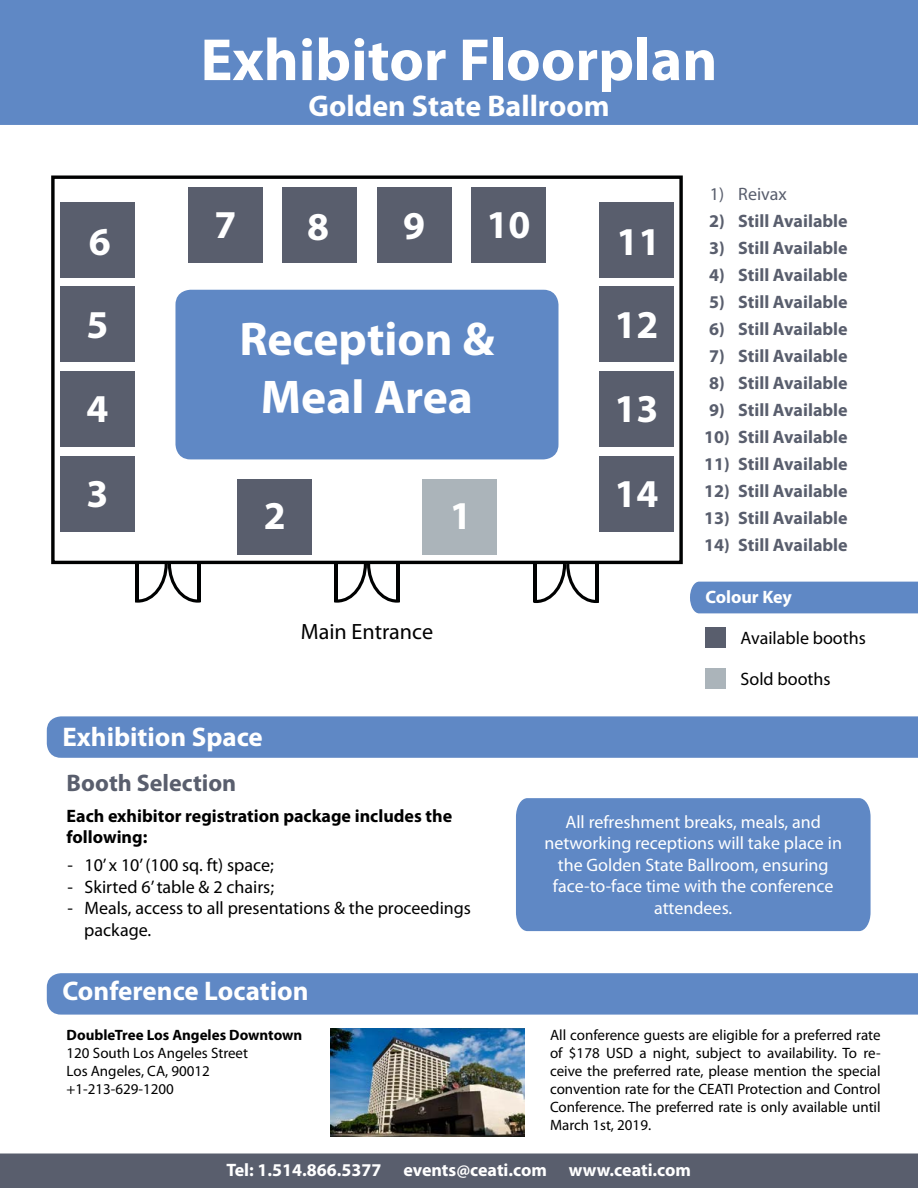
<style>
.page{position:relative;width:918px;height:1188px;background:#fff}
.page>*{position:absolute;margin:0;border:0;box-sizing:border-box;transform-origin:0 0}
.t1{font:700 60px "Myriad Pro";color:#fff}
.t2{font:700 47.55px/57px "Myriad Pro";color:#fff;text-align:center}
.t3{font:700 39.6px "Myriad Pro";color:#fff}
.t4{font:700 30px "Myriad Pro";color:#fff}
.t5{font:700 27px "Myriad Pro";color:#fff}
.t6{font:700 24px "Myriad Pro";color:#595e6d}
.t7{font:22.2px "Myriad Pro";color:#000}
.t8{font:700 18px/27px "Myriad Pro";color:#595e6d}
.t9{font:18px/21.6px "Myriad Pro";color:#fff;text-align:center}
.t10{font:18px/21.6px "Myriad Pro";color:#000}
.t11{font:700 18px "Myriad Pro";color:#fff}
.t12{font:700 18px/21.6px "Myriad Pro";color:#000}
.t13{font:18px "Myriad Pro";color:#595e6d}
.t14{font:15px/18px "Myriad Pro";color:#000}
.t15{font:700 15px "Myriad Pro";color:#000}
</style>
<div class="page">
<div style="left:51px;top:175px;width:632px;height:389px;border:3px solid #000101"></div>
<svg style="left:331px;top:560px;width:72px;height:43px"></svg>
<div style="left:0;top:0;width:918px;height:125px;background:#5f88c5"></div>
<div style="left:422px;top:479px;width:75px;height:75px;background:#abb4ba"></div>
<div style="left:438px;top:500px;width:46px;height:38px;background:#abb4ba"></div>
<div style="left:237px;top:479px;width:75px;height:75px;background:#595e6d"></div>
<div style="left:60px;top:456px;width:75px;height:76px;background:#595e6d"></div>
<div style="left:60px;top:372px;width:75px;height:75px;background:#595e6d"></div>
<div style="left:60px;top:287px;width:75px;height:75px;background:#595e6d"></div>
<div style="left:47px;top:716px;width:871px;height:42px;background:#5f88c5"></div>
<div style="left:0;top:1154px;width:918px;height:34px;background:#595e6d"></div>
<div style="left:175px;top:290px;width:384px;height:169px;background:#5f88c5;border-radius:15px"></div>
<div style="left:47px;top:973px;width:871px;height:42px;background:#5f88c5"></div>
<div style="left:471px;top:187px;width:75px;height:76px;background:#595e6d"></div>
<div style="left:377px;top:187px;width:75px;height:76px;background:#595e6d"></div>
<div style="left:282px;top:187px;width:75px;height:76px;background:#595e6d"></div>
<div style="left:188px;top:187px;width:75px;height:76px;background:#595e6d"></div>
<div style="left:60px;top:202px;width:75px;height:75px;background:#595e6d"></div>
<img style="left:330px;top:1029px;width:194px;height:107px">
<div style="left:516px;top:798px;width:355px;height:133px;background:#5f88c5"></div>
<div style="left:690px;top:582px;width:228px;height:31px;background:#5f88c5"></div>
<div style="left:705px;top:627px;width:21px;height:20px;background:#595e6d"></div>
<div style="left:705px;top:669px;width:21px;height:20px;background:#abb4ba"></div>
<div style="left:599px;top:456px;width:75px;height:76px;background:#595e6d"></div>
<div style="left:599px;top:372px;width:75px;height:75px;background:#595e6d"></div>
<div style="left:599px;top:287px;width:75px;height:75px;background:#595e6d"></div>
<div style="left:599px;top:202px;width:75px;height:75px;background:#595e6d"></div>
<svg style="left:132px;top:560px;width:72px;height:43px"></svg>
<svg style="left:530px;top:561px;width:72px;height:42px"></svg>
<h1 class="t1" style="left:200px;top:21px;width:519px">Exhibitor Floorplan</h1>
<h3 class="t4" style="left:308px;top:86px;width:303px">Golden State Ballroom</h3>
<h3 class="t3" style="left:89px;top:216px;width:23px">6</h3>
<h3 class="t3" style="left:87px;top:299px;width:23px">5</h3>
<h3 class="t3" style="left:87px;top:383px;width:23px">4</h3>
<h3 class="t3" style="left:87px;top:468px;width:23px">3</h3>
<h3 class="t3" style="left:215px;top:199px;width:23px">7</h3>
<h3 class="t3" style="left:307px;top:201px;width:23px">8</h3>
<h3 class="t3" style="left:403px;top:199px;width:23px">9</h3>
<h3 class="t3" style="left:486px;top:199px;width:45px">10</h3>
<h2 class="t2" style="left:239px;top:309px;width:257px">Reception &amp;<br>Meal Area</h2>
<h3 class="t3" style="left:264px;top:490px;width:23px">2</h3>
<h3 class="t3" style="left:450px;top:490px;width:23px">1</h3>
<h3 class="t7" style="left:301px;top:618px;width:134px">Main Entrance</h3>
<h3 class="t3" style="left:617px;top:216px;width:45px">11</h3>
<h3 class="t3" style="left:614px;top:299px;width:45px">12</h3>
<h3 class="t3" style="left:614px;top:383px;width:45px">13</h3>
<h3 class="t3" style="left:614px;top:468px;width:45px">14</h3>
<p class="t13" style="left:710px;top:182px;width:16px">1)</p>
<p class="t8" style="left:704px;top:206px;width:27px">2)<br>3)<br>4)<br>5)<br>6)<br>7)<br>8)<br>9)<br>10)<br>11)<br>12)<br>13)<br>14)</p>
<p class="t13" style="left:738px;top:182px;width:50px">Reivax</p>
<p class="t8" style="left:738px;top:206px;width:111px;text-align:justify">Still Available Still Available Still Available Still Available Still Available Still Available Still Available Still Available Still Available Still Available Still Available Still Available Still Available</p>
<p class="t11" style="left:705px;top:585px;width:88px">Colour Key</p>
<p class="t10" style="left:741px;top:627px;width:127px">Available booths</p>
<p class="t10" style="left:741px;top:668px;width:92px">Sold booths</p>
<h3 class="t5" style="left:62px;top:719px;width:202px">Exhibition Space</h3>
<h3 class="t6" style="left:67px;top:767px;width:171px">Booth Selection</h3>
<p class="t12" style="left:67px;top:804px;width:387px">Each exhibitor registration package includes the following:</p>
<p class="t10" style="left:68px;top:854px;width:208px">- 10’ x 10’ (100 sq. ft) space;</p>
<p class="t10" style="left:68px;top:876px;width:208px">- Skirted 6’ table &amp; 2 chairs;</p>
<p class="t10" style="left:84px;top:897px;width:388px;text-indent:-17px">- Meals, access to all presentations &amp; the proceedings package.</p>
<h3 class="t5" style="left:62px;top:973px;width:248px">Conference Location</h3>
<p class="t15" style="left:67px;top:1025px;width:237px">DoubleTree Los Angeles Downtown</p>
<p class="t14" style="left:67px;top:1044px;width:183px">120 South Los Angeles Street<br>Los Angeles, CA, 90012 +1-213-629-1200</p>
<p class="t9" style="left:544px;top:810px;width:299px">All refreshment breaks, meals, and networking receptions will take place in the Golden State Ballroom, ensuring face-to-face time with the conference attendees.</p>
<p class="t14" style="left:550px;top:1026px;width:332px;text-align:justify">All conference guests are eligible for a preferred rate of $178 USD a night, subject to availability. To re&shy;ceive the preferred rate, please mention the special convention rate for the CEATI Protection and Control Conference. The preferred rate is only available until March 1st, 2019.</p>
<p class="t11" style="left:226px;top:1159px;width:466px">Tel: 1.514.866.5377 events@ceati.com www.ceati.com</p>
</div>
